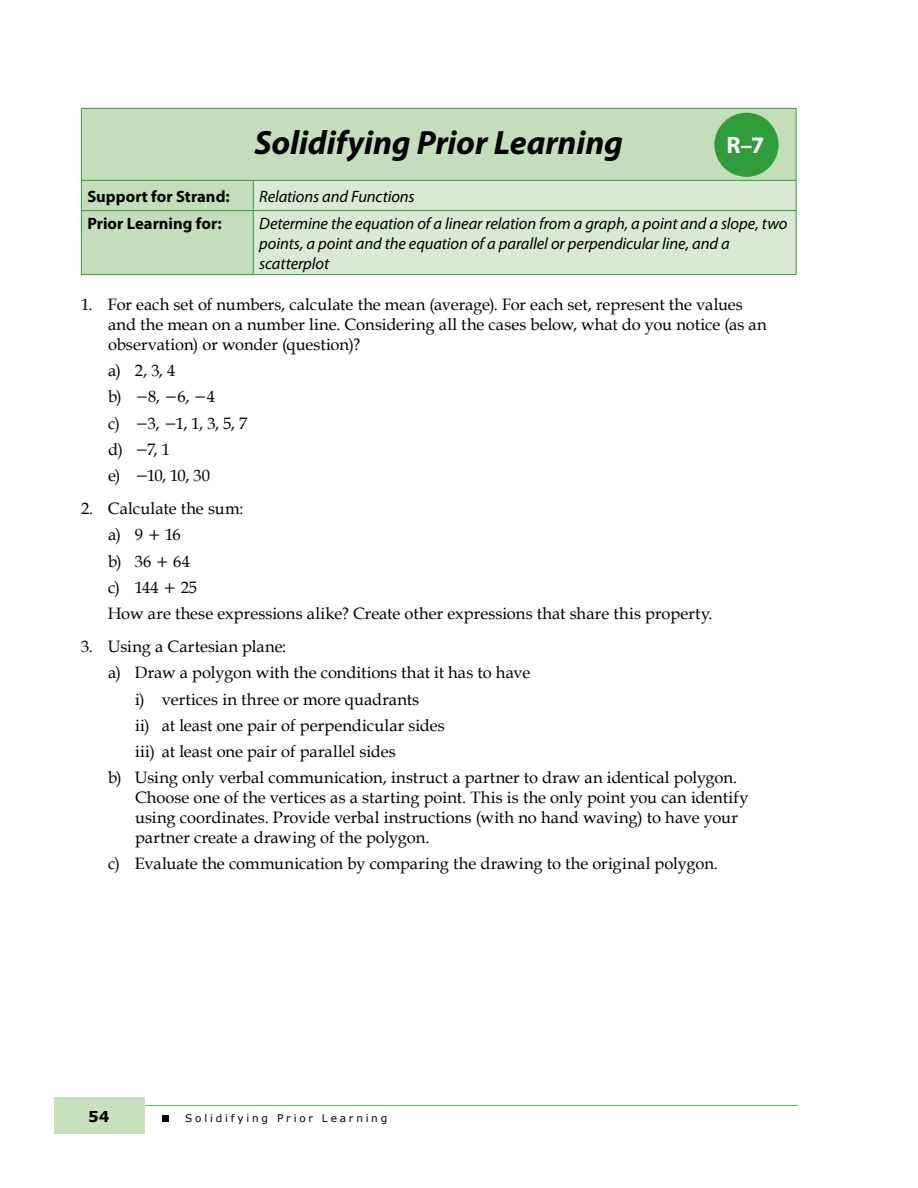
<style>
.page{position:relative;width:918px;height:1188px;background:#fff}
.page>*{position:absolute;margin:0;border:0;box-sizing:border-box;transform-origin:0 0}
.Heading_1_Mental_Mat{font:italic 700 33.75px "Myriad Pro";letter-spacing:-.005em;color:#000}
.t1{font:700 23.7px "Myriad Pro";color:#fff}
.Assignment_Number_B{font:16.5px/19.8px "Book Antiqua";letter-spacing:-.005em;color:#000}
.Assignment_Number_A{font:16.5px/19.8px "Book Antiqua";color:#000}
.Heading_3_Unit_Headi{font:italic 16.5px/19.8px "Myriad Pro";letter-spacing:-.005em;color:#000}
.Assignment_Number_C{font:16.5px "Book Antiqua";color:#000}
.Heading_3_Unit_Headi-2{font:700 16.5px "Myriad Pro";color:#000}
.t2{font:700 15px "Verdana";color:#000}
.t3{font:10.5px "Verdana";letter-spacing:.265em;color:#000}
</style>
<div class="page">
<hr style="left:55px;top:1105px;width:742px;height:1px;background:#61b35c">
<div style="left:54px;top:1097px;width:90px;height:37px;background:#c7e1bd"></div>
<div style="left:162px;top:1115px;width:7px;height:7px;background:#000"></div>
<div style="left:82px;top:109px;width:714px;height:165px;background:#c4ddba"></div>
<div style="left:254px;top:181px;width:542px;height:93px;background:#dae9d3"></div>
<hr style="left:81px;top:180px;width:172px;height:1px;background:#2f9e3a">
<hr style="left:253px;top:180px;width:543px;height:1px;background:#2f9e3a">
<hr style="left:81px;top:210px;width:172px;height:1px;background:#2f9e3a">
<hr style="left:253px;top:210px;width:543px;height:1px;background:#2f9e3a">
<hr style="left:81px;top:108px;width:172px;height:1px;background:#2f9e3a">
<hr style="left:253px;top:108px;width:543px;height:1px;background:#2f9e3a">
<hr style="left:81px;top:274px;width:172px;height:1px;background:#2f9e3a">
<hr style="left:253px;top:274px;width:543px;height:1px;background:#2f9e3a">
<hr style="left:81px;top:109px;width:1px;height:71px;background:#2f9e3a">
<svg style="left:81px;top:181px;width:1px;height:29px"></svg>
<hr style="left:81px;top:211px;width:1px;height:63px;background:#2f9e3a">
<hr style="left:796px;top:109px;width:1px;height:71px;background:#2f9e3a">
<svg style="left:253px;top:181px;width:1px;height:29px"></svg>
<svg style="left:796px;top:181px;width:1px;height:29px"></svg>
<hr style="left:253px;top:211px;width:1px;height:63px;background:#2f9e3a">
<hr style="left:796px;top:211px;width:1px;height:63px;background:#2f9e3a">
<div style="left:715px;top:114px;width:63px;height:62px;background:#2f9e3a;border-radius:50%"></div>
<div style="left:714px;top:113px;width:65px;height:64px;border:2px solid #2f9e3a;border-radius:50%"></div>
<p class="Heading_1_Mental_Mat" style="left:255px;top:121px;width:370px">Solidifying Prior Learning</p>
<p class="t1" style="left:726px;top:130px;width:39px">R–7</p>
<p class="Heading_3_Unit_Headi-2" style="left:87px;top:185px;width:144px">Support for Strand:</p>
<p class="Heading_3_Unit_Headi" style="left:259px;top:186px;width:157px">Relations and Functions</p>
<p class="Heading_3_Unit_Headi-2" style="left:87px;top:213px;width:136px">Prior Learning for:</p>
<p class="Heading_3_Unit_Headi" style="left:259px;top:213px;width:530px">Determine the equation of a linear relation from a graph, a point and a slope, two points, a point and the equation of a parallel or perpendicular line, and a</p>
<p class="Heading_3_Unit_Headi" style="left:259px;top:253px;width:71px">scatterplot</p>
<p class="Assignment_Number_A" style="left:108px;top:294px;width:660px;text-indent:-27px">1. For each set of numbers, calculate the mean (average). For each set, represent the values and the mean on a number line. Considering all the cases below, what do you notice (as an observation) or wonder (question)?</p>
<p class="Assignment_Number_B" style="left:108px;top:360px;width:69px">a) 2, 3, 4</p>
<p class="Assignment_Number_B" style="left:108px;top:387px;width:109px">b) 8, 6, 4</p>
<p class="Assignment_Number_B" style="left:108px;top:413px;width:141px">c) 3, 1, 1, 3, 5, 7</p>
<p class="Assignment_Number_B" style="left:108px;top:439px;width:63px">d) 7, 1</p>
<p class="Assignment_Number_B" style="left:108px;top:465px;width:104px">e) 10, 10, 30</p>
<p class="Assignment_Number_A" style="left:81px;top:498px;width:164px">2. Calculate the sum:</p>
<p class="Assignment_Number_B" style="left:108px;top:524px;width:37px">a) 9</p>
<p class="Assignment_Number_B" style="left:165px;top:524px;width:17px">16</p>
<p class="Assignment_Number_B" style="left:108px;top:551px;width:45px">b) 36</p>
<p class="Assignment_Number_B" style="left:173px;top:551px;width:18px">64</p>
<p class="Assignment_Number_B" style="left:108px;top:577px;width:52px">c) 144</p>
<p class="Assignment_Number_B" style="left:181px;top:577px;width:18px">25</p>
<p class="Assignment_Number_A" style="left:108px;top:603px;width:606px">How are these expressions alike? Create other expressions that share this property.</p>
<p class="Assignment_Number_A" style="left:81px;top:636px;width:207px">3. Using a Cartesian plane:</p>
<p class="Assignment_Number_B" style="left:108px;top:662px;width:424px">a) Draw a polygon with the conditions that it has to have</p>
<p class="Assignment_Number_C" style="left:135px;top:687px;width:286px">i) vertices in three or more quadrants</p>
<p class="Assignment_Number_C" style="left:135px;top:714px;width:311px">ii) at least one pair of perpendicular sides</p>
<p class="Assignment_Number_C" style="left:135px;top:740px;width:262px">iii) at least one pair of parallel sides</p>
<p class="Assignment_Number_B" style="left:135px;top:767px;width:615px;text-indent:-27px">b) Using only verbal communication, instruct a partner to draw an identical polygon.<br>Choose one of the vertices as a starting point. This is the only point you can identify using coordinates. Provide verbal instructions (with no hand waving) to have your partner create a drawing of the polygon.</p>
<p class="Assignment_Number_B" style="left:108px;top:853px;width:612px">c) Evaluate the communication by comparing the drawing to the original polygon.</p>
<p class="t2" style="left:88px;top:1106px;width:23px">54</p>
<p class="t3" style="left:185px;top:1111px;width:204px">Solidifying Prior Learning</p>
</div>
